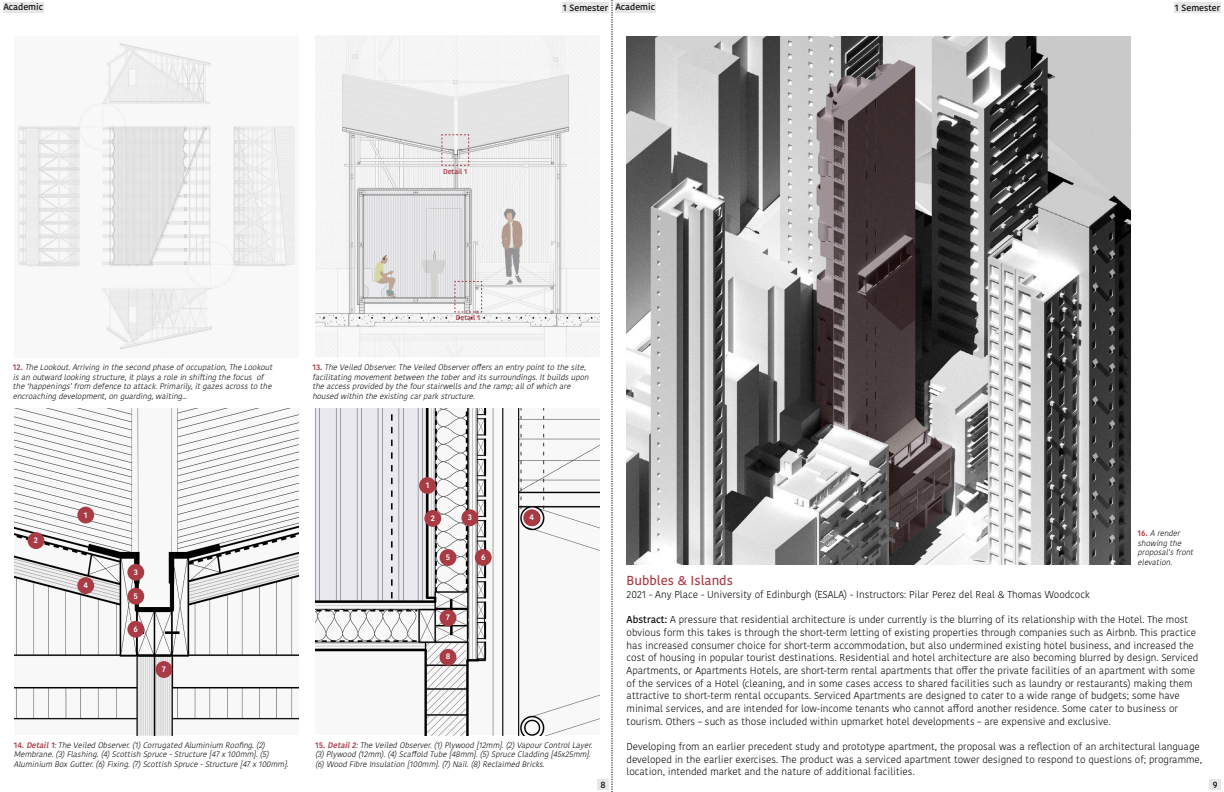
<style>
.page{position:relative;width:1224px;height:792px;background:#fff}
.page>*{position:absolute;margin:0;border:0;box-sizing:border-box;transform-origin:0 0}
.t1{font:500 13px "Kohinoor Bangla";color:#a93b45}
.t2{font:300 10px/12.7px "Kohinoor Bangla";color:#000}
.t3{font:500 9px "Kohinoor Bangla";color:#000}
.t4{font:italic 300 8px/9.6px "Kohinoor Bangla";color:#000}
.t5{font:600 8px "Kohinoor Bangla";color:#fff}
.t6{font:600 7px "Kohinoor Bangla";color:#a93b45}
.s1{font-weight:600;font-style:normal;color:#a93b45}
.s2{font-weight:600;color:#a93b45}
.s3{font-weight:500}
</style>
<div class="page">
<div style="left:597px;top:779px;width:12px;height:10px;background:#e6e6e6"></div>
<svg style="left:15px;top:408px;width:284px;height:327px"></svg>
<svg style="left:315px;top:408px;width:284px;height:327px"></svg>
<div style="left:77px;top:507px;width:17px;height:16px;background:#a93b45;border-radius:50%"></div>
<div style="left:127px;top:564px;width:17px;height:17px;background:#a93b45;border-radius:50%"></div>
<div style="left:127px;top:588px;width:17px;height:17px;background:#a93b45;border-radius:50%"></div>
<div style="left:155px;top:661px;width:17px;height:17px;background:#a93b45;border-radius:50%"></div>
<div style="left:127px;top:621px;width:17px;height:17px;background:#a93b45;border-radius:50%"></div>
<div style="left:77px;top:577px;width:17px;height:17px;background:#a93b45;border-radius:50%"></div>
<div style="left:28px;top:532px;width:16px;height:17px;background:#a93b45;border-radius:50%"></div>
<div style="left:419px;top:477px;width:17px;height:17px;background:#a93b45;border-radius:50%"></div>
<div style="left:424px;top:510px;width:17px;height:17px;background:#a93b45;border-radius:50%"></div>
<div style="left:523px;top:509px;width:17px;height:17px;background:#a93b45;border-radius:50%"></div>
<div style="left:461px;top:509px;width:17px;height:17px;background:#a93b45;border-radius:50%"></div>
<div style="left:475px;top:549px;width:17px;height:17px;background:#a93b45;border-radius:50%"></div>
<div style="left:440px;top:549px;width:16px;height:17px;background:#a93b45;border-radius:50%"></div>
<div style="left:440px;top:609px;width:16px;height:17px;background:#a93b45;border-radius:50%"></div>
<div style="left:440px;top:649px;width:16px;height:17px;background:#a93b45;border-radius:50%"></div>
<svg style="left:315px;top:36px;width:284px;height:320px;fill:#f1f1f1"></svg>
<svg style="left:18px;top:43px;width:277px;height:311px"></svg>
<div style="left:3px;top:3px;width:41px;height:10px;background:#e6e6e6"></div>
<div style="left:562px;top:3px;width:47px;height:10px;background:#e6e6e6"></div>
<img style="left:627px;top:36px;width:504px;height:529px">
<div style="left:1209px;top:779px;width:12px;height:10px;background:#e6e6e6"></div>
<div style="left:615px;top:3px;width:41px;height:10px;background:#e6e6e6"></div>
<div style="left:1174px;top:3px;width:47px;height:10px;background:#e6e6e6"></div>
<svg style="left:612px;top:0;width:1px;height:792px"></svg>
<svg style="left:441px;top:134px;width:28px;height:32px"></svg>
<svg style="left:454px;top:281px;width:28px;height:32px"></svg>
<p class="t3" style="left:3px;top:0;width:41px">Academic</p>
<p class="t3" style="left:563px;top:1px;width:47px">1 Semester</p>
<p class="t3" style="left:615px;top:0;width:41px">Academic</p>
<p class="t3" style="left:1175px;top:1px;width:47px">1 Semester</p>
<p class="t6" style="left:443px;top:165px;width:26px">Detail 1</p>
<p class="t4" style="left:13px;top:363px;width:263px"><span class="s1">1 2 .</span> The Lookout.Arriving in the second phase ofoccupation,The Lookout isan outward looking structure,itplaysa role in shifting the focus of the ‘happenings’from defence to attack.Primarily,itgazesacrossto the encroaching development,on guarding,waiting...</p>
<p class="t6" style="left:456px;top:312px;width:26px">Detail 1</p>
<p class="t4" style="left:312px;top:363px;width:280px"><span class="s1">1 3 .</span> The Veiled Observer.The Veiled Observeroffersan entry pointto the site, facilitating movementbetween the toberand itssurroundings.Itbuildsupon the accessprovided by the fourstairwellsand the ramp;allofwhich are housed within the existing carpark structure.</p>
<p class="t5" style="left:34px;top:534px;width:6px">2</p>
<p class="t5" style="left:84px;top:508px;width:5px">1</p>
<p class="t5" style="left:84px;top:579px;width:6px">4</p>
<p class="t5" style="left:134px;top:565px;width:6px">3</p>
<p class="t5" style="left:134px;top:589px;width:6px">5</p>
<p class="t5" style="left:134px;top:622px;width:6px">6</p>
<p class="t5" style="left:162px;top:663px;width:5px">7</p>
<p class="t5" style="left:426px;top:478px;width:5px">1</p>
<p class="t5" style="left:431px;top:511px;width:6px">2</p>
<p class="t5" style="left:468px;top:511px;width:6px">3</p>
<p class="t5" style="left:529px;top:511px;width:6px">4</p>
<p class="t5" style="left:446px;top:550px;width:6px">5</p>
<p class="t5" style="left:481px;top:550px;width:6px">6</p>
<p class="t5" style="left:446px;top:611px;width:5px">7</p>
<p class="t5" style="left:446px;top:650px;width:6px">8</p>
<p class="t4" style="left:14px;top:740px;width:278px"><span class="s1">1 4 .</span> <span class="s2">Detail1</span>:The Veiled Observer.(1) Corrugated Aluminium Roofing.(2)<br>Membrane.(3) Flashing.(4) Scottish Spruce -Structure [47x100mm].(5)<br>Aluminium BoxGutter.(6) Fixing.(7) Scottish Spruce -Structure [47x100mm].</p>
<p class="t4" style="left:315px;top:740px;width:281px"><span class="s1">1 5 .</span> <span class="s2">Detail2</span>:The Veiled Observer.(1) Plywood [12mm].(2) VapourControlLayer. (3) Plywood (12mm).(4) Scaffold Tube [48mm].(5) Spruce Cladding [45x25mm]. (6) Wood Fibre Insulation [100mm].(7) Nail.(8) Reclaimed Bricks.</p>
<p class="t3" style="left:601px;top:777px;width:7px">8</p>
<p class="t4" style="left:1138px;top:528px;width:59px"><span class="s1">1 6 .</span> A render showing the proposal’sfront elevation.</p>
<p class="t1" style="left:627px;top:570px;width:108px">Bubbles &amp; Islands</p>
<p class="t2" style="left:627px;top:588px;width:465px">2021 - Any Place - University of Edinburgh (ESALA) - Instructors: Pilar Perez del Real &amp; Thomas Woodcock</p>
<p class="t2" style="left:627px;top:613px;width:573px"><span class="s3">Abstract:</span> A pressure that residential architecture is under currently is the blurring of its relationship with the Hotel. The most obvious form this takes is through the short-term letting of existing properties through companies such as Airbnb. This practice has increased consumer choice for short-term accommodation, but also undermined existing hotel business, and increased the cost of housing in popular tourist destinations. Residential and hotel architecture are also becoming blurred by design. Serviced Apartments, or Apartments Hotels, are short-term rental apartments that offer the private facilities of an apartment with some of the services of a Hotel (cleaning, and in some cases access to shared facilities such as laundry or restaurants) making them attractive to short-term rental occupants. Serviced Apartments are designed to cater to a wide range of budgets; some have minimal services, and are intended for low-income tenants who cannot afford another residence. Some cater to business or tourism. Others – such as those included within upmarket hotel developments – are expensive and exclusive.</p>
<p class="t2" style="left:627px;top:740px;width:577px">Developing from an earlier precedent study and prototype apartment, the proposal was a reflection of an architectural language developed in the earlier exercises. The product was a serviced apartment tower designed to respond to questions of; programme, location, intended market and the nature of additional facilities.</p>
<p class="t3" style="left:1213px;top:777px;width:6px">9</p>
</div>
